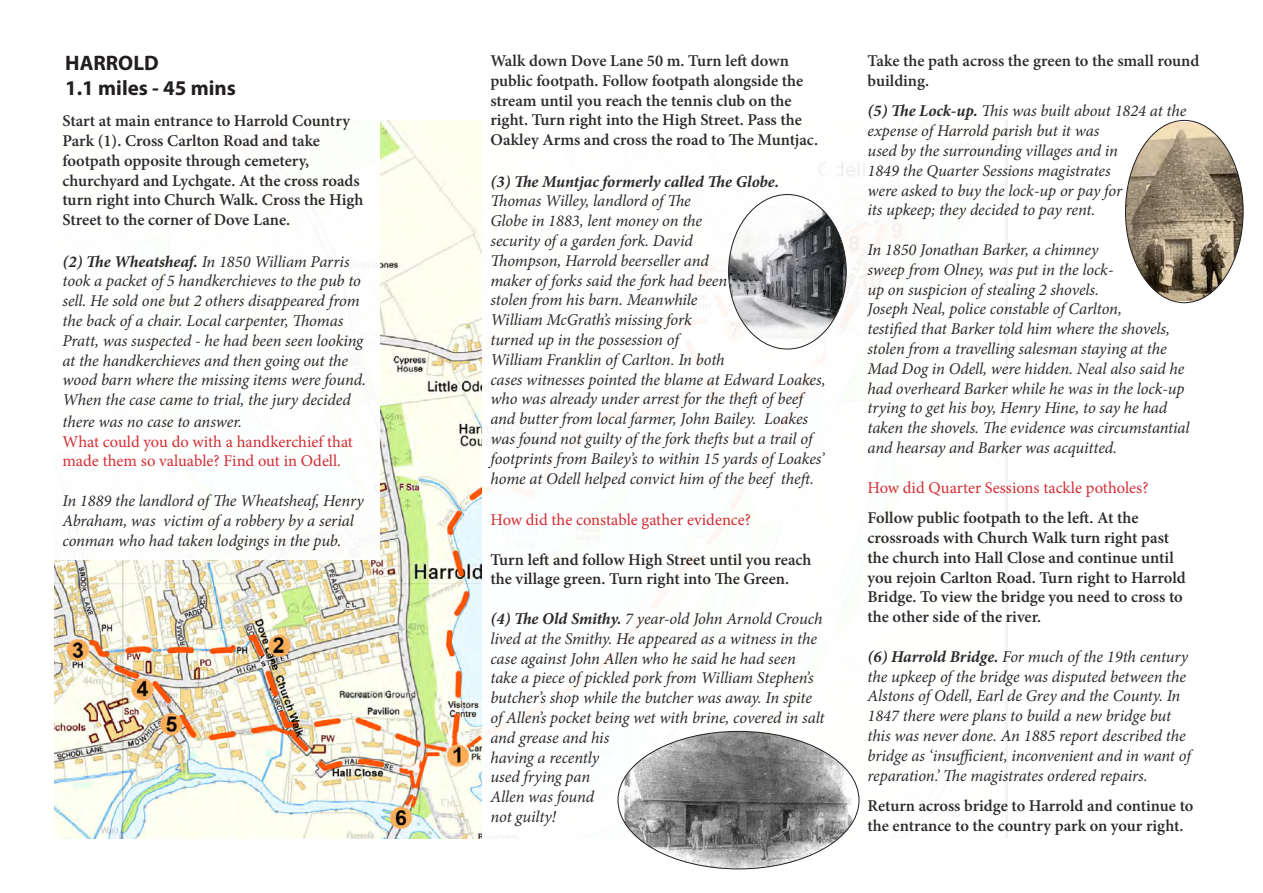
<style>
.page{position:relative;width:1263px;height:893px;background:#fff}
.page>*{position:absolute;margin:0;border:0;box-sizing:border-box;transform-origin:0 0}
.t1{font:700 21px "Myriad Pro";color:#231f20}
.t2{font:italic 16.5px/19.8px "Minion Pro";letter-spacing:-.005em;color:#231f20}
.t3{font:600 16.5px/19.8px "Minion Pro";color:#231f20}
.t4{font:16.5px/19.8px "Minion Pro";color:#d1232a}
.t5{font:italic 700 16.5px "Minion Pro";letter-spacing:-.005em;color:#231f20}
.s1{font-weight:700}
</style>
<div class="page">
<img style="left:54px;top:120px;width:428px;height:719px">
<div style="left:54px;top:114px;width:326px;height:445px;background:#fff"></div>
<img style="left:624px;top:731px;width:228px;height:138px">
<img style="left:729px;top:205px;width:117px;height:133px">
<img style="left:1125px;top:122px;width:118px;height:179px">
<p class="t1" style="left:65px;top:49px;width:95px">HARROLD</p>
<p class="t1" style="left:65px;top:74px;width:172px">1.1 miles - 45 mins</p>
<p class="t3" style="left:63px;top:111px;width:302px">Start at main entrance to Harrold Country Park (1). Cross Carlton Road and take footpath opposite through cemetery, churchyard and Lychgate. At the cross roads turn right into Church Walk. Cross the High Street to the corner of Dove Lane.</p>
<p class="t2" style="left:63px;top:251px;width:305px"><span class="s1">(2) The Wheatsheaf.</span> In 1850 William Parris took a packet of 5 handkerchieves to the pub to sell. He sold one but 2 others disappeared from the back of a chair. Local carpenter, Thomas Pratt, was suspected - he had been seen looking at the handkerchieves and then going out the wood barn where the missing items were found.<br>When the case came to trial, the jury decided</p>
<p class="t2" style="left:63px;top:411px;width:181px">there was no case to answer.</p>
<p class="t4" style="left:63px;top:431px;width:292px">What could you do with a handkerchief that made them so valuable? Find out in Odell.</p>
<p class="t2" style="left:63px;top:491px;width:303px">In 1889 the landlord of The Wheatsheaf, Henry<br>Abraham, was victim of a robbery by a serial conman who had taken lodgings in the pub.</p>
<p class="t3" style="left:490px;top:51px;width:329px">Walk down Dove Lane 50 m. Turn left down public footpath. Follow footpath alongside the stream until you reach the tennis club on the right. Turn right into the High Street. Pass the Oakley Arms and cross the road to The Muntjac.</p>
<p class="t5" style="left:490px;top:170px;width:290px">(3) The Muntjac formerly called The Globe.</p>
<p class="t2" style="left:490px;top:191px;width:337px">Thomas Willey, landlord of The<br>Globe in 1883, lent money on the<br>security of a garden fork. David<br>Thompson, Harrold beerseller and<br>maker of forks said the fork had been<br>stolen from his barn. Meanwhile<br>William McGrath’s missing fork<br>turned up in the possession of<br>William Franklin of Carlton. In both<br>cases witnesses pointed the blame at Edward Loakes, who was already under arrest for the theft of beef and butter from local farmer, John Bailey. Loakes was found not guilty of the fork thefts but a trail of footprints from Bailey’s to within 15 yards of Loakes’ home at Odell helped convict him of the beef theft.</p>
<p class="t4" style="left:490px;top:510px;width:262px">How did the constable gather evidence?</p>
<p class="t3" style="left:490px;top:549px;width:322px">Turn left and follow High Street until you reach the village green. Turn right into The Green.</p>
<p class="t2" style="left:490px;top:609px;width:336px"><span class="s1">(4) The Old Smithy.</span> 7 year-old John Arnold Crouch lived at the Smithy. He appeared as a witness in the case against John Allen who he said he had seen take a piece of pickled pork from William Stephen’s butcher’s shop while the butcher was away. In spite of Allen’s pocket being wet with brine, covered in salt and grease and his<br>having a recently<br>used frying pan<br>Allen was found<br>not guilty!</p>
<p class="t3" style="left:867px;top:51px;width:333px">Take the path across the green to the small round building.</p>
<p class="t2" style="left:867px;top:101px;width:320px"><span class="s1">(5) The Lock-up.</span> This was built about 1824 at the expense of Harrold parish but it was<br>used by the surrounding villages and in<br>1849 the Quarter Sessions magistrates<br>were asked to buy the lock-up or pay for<br>its upkeep; they decided to pay rent.</p>
<p class="t2" style="left:867px;top:240px;width:324px">In 1850 Jonathan Barker, a chimney<br>sweep from Olney, was put in the lock-<br>up on suspicion of stealing 2 shovels.<br>Joseph Neal, police constable of Carlton,<br>testified that Barker told him where the shovels, stolen from a travelling salesman staying at the Mad Dog in Odell, were hidden. Neal also said he had overheard Barker while he was in the lock-up trying to get his boy, Henry Hine, to say he had taken the shovels. The evidence was circumstantial and hearsay and Barker was acquitted.</p>
<p class="t4" style="left:867px;top:477px;width:283px">How did Quarter Sessions tackle potholes?</p>
<p class="t3" style="left:867px;top:508px;width:320px">Follow public footpath to the left. At the crossroads with Church Walk turn right past the church into Hall Close and continue until you rejoin Carlton Road. Turn right to Harrold Bridge. To view the bridge you need to cross to the other side of the river.</p>
<p class="t2" style="left:867px;top:647px;width:325px"><span class="s1">(6) Harrold Bridge.</span> For much of the 19th century the upkeep of the bridge was disputed between the Alstons of Odell, Earl de Grey and the County. In 1847 there were plans to build a new bridge but this was never done. An 1885 report described the bridge as ‘insufficient, inconvenient and in want of reparation.’ The magistrates ordered repairs.</p>
<p class="t3" style="left:867px;top:796px;width:327px">Return across bridge to Harrold and continue to the entrance to the country park on your right.</p>
</div>
